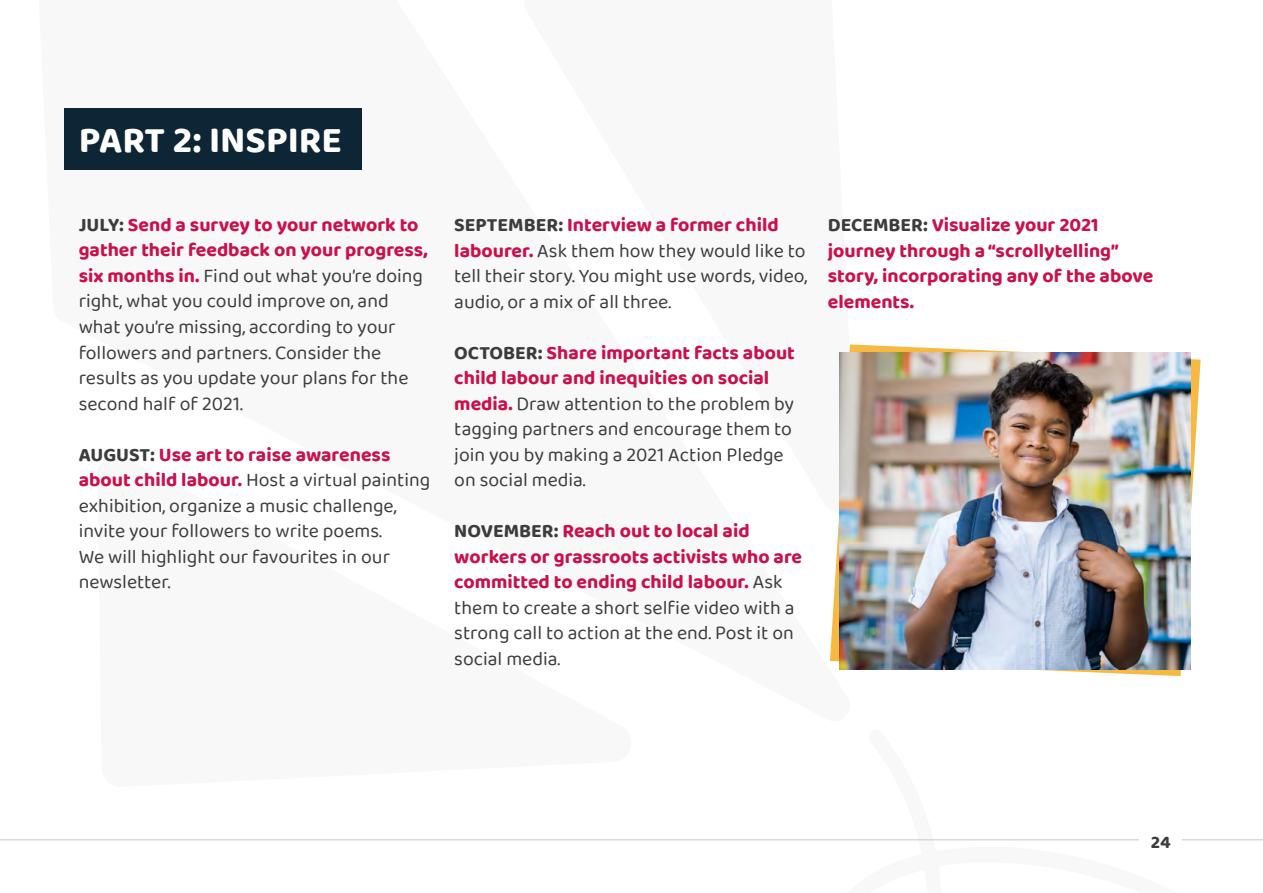
<style>
.page{position:relative;width:1263px;height:893px;background:#fff}
.page>*{position:absolute;margin:0;border:0;box-sizing:border-box;transform-origin:0 0}
.t1{font:700 37.5px "Baloo 2";color:#fff}
.t2{font:19.5px/25.5px "Baloo 2";color:#3c3c3b}
.t3{font:700 19.5px/25.5px "Baloo 2";color:#ca104a}
.t4{font:700 18px "Baloo 2";color:#3c3c3b}
.s1{font-weight:700}
.s2{font-weight:700;color:#ca104a}
.s3{color:#3c3c3b}
</style>
<div class="page">
<svg style="left:805px;top:839px;width:458px;height:1px"></svg>
<div style="left:64px;top:108px;width:297px;height:62px;background:#0e2536"></div>
<hr style="left:0;top:840px;width:1263px;height:1px;background:#c6c6c6">
<div style="left:1140px;top:816px;width:42px;height:45px;background:#fff"></div>
<svg style="left:830px;top:344px;width:370px;height:332px"></svg>
<img style="left:839px;top:352px;width:352px;height:317px">
<h1 class="t1" style="left:79px;top:117px;width:265px">PART 2: INSPIRE</h1>
<p class="t2" style="left:79px;top:213px;width:351px"><span class="s1">JULY:</span> <span class="s2">Send a survey to your network to gather their feedback on your progress, six months in.</span> Find out what you’re doing right, what you could improve on, and what you’re missing, according to your followers and partners. Consider the results as you update your plans for the second half of 2021.</p>
<p class="t2" style="left:79px;top:442px;width:353px"><span class="s1">AUGUST:</span> <span class="s2">Use art to raise awareness about child labour.</span> Host a virtual painting exhibition, organize a music challenge, invite your followers to write poems.<br>We will highlight our favourites in our newsletter.</p>
<p class="t2" style="left:454px;top:213px;width:355px"><span class="s1">SEPTEMBER:</span> <span class="s2">Interview a former child labourer.</span> Ask them how they would like to tell their story. You might use words, video, audio, or a mix of all three.</p>
<p class="t2" style="left:454px;top:340px;width:342px"><span class="s1">OCTOBER:</span> <span class="s2">Share important facts about child labour and inequities on social media.</span> Draw attention to the problem by tagging partners and encourage them to join you by making a 2021 Action Pledge on social media.</p>
<p class="t2" style="left:454px;top:519px;width:349px"><span class="s1">NOVEMBER:</span> <span class="s2">Reach out to local aid workers or grassroots activists who are committed to ending child labour.</span> Ask them to create a short selfie video with a strong call to action at the end. Post it on social media.</p>
<p class="t3" style="left:828px;top:212px;width:327px"><span class="s3">DECEMBER:</span> Visualize your 2021 journey through a “scrollytelling” story, incorporating any of the above elements.</p>
<p class="t4" style="left:1151px;top:831px;width:21px">24</p>
</div>
